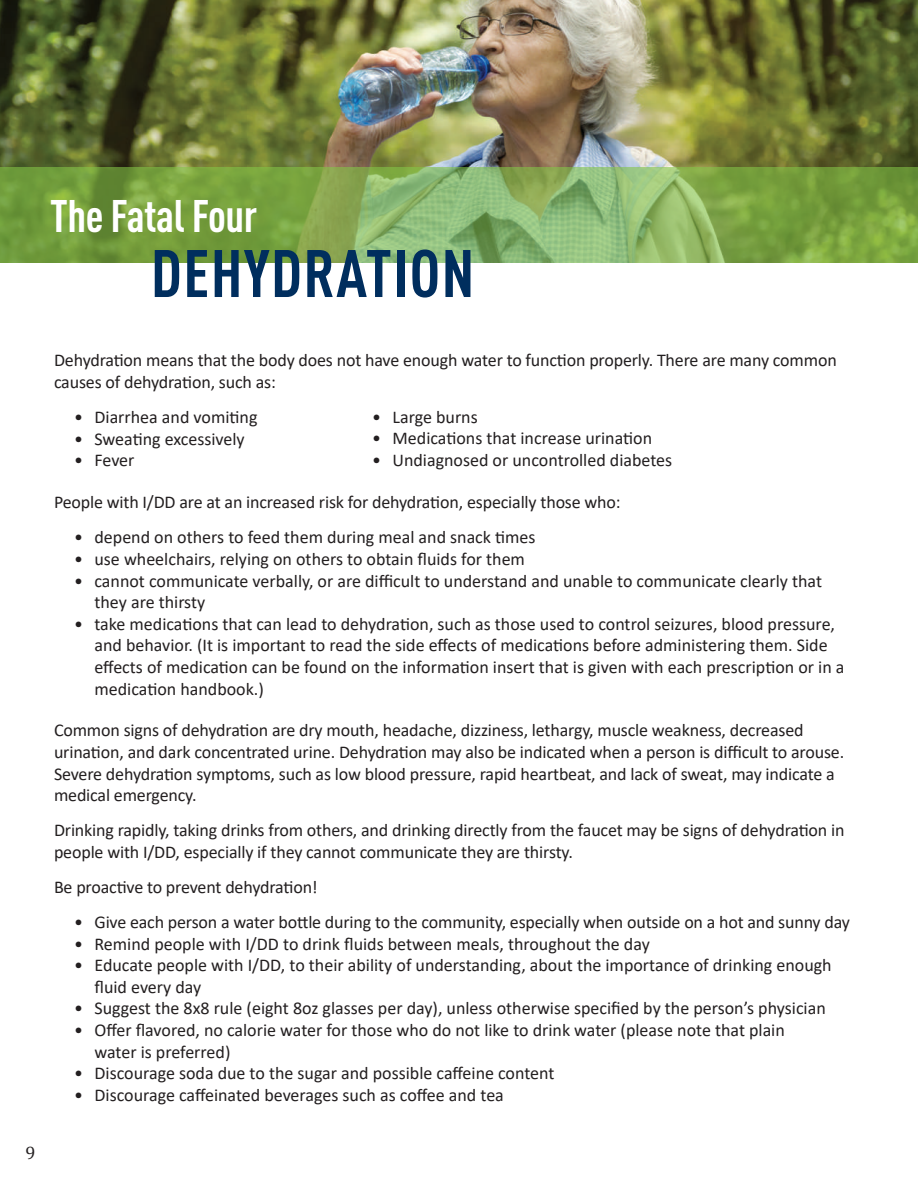
<style>
.page{position:relative;width:918px;height:1188px;background:#fff}
.page>*{position:absolute;margin:0;border:0;box-sizing:border-box;transform-origin:0 0}
.t1{font:700 condensed 66px "DIN Pro";letter-spacing:.02em;color:#002e5e}
.t2{font:700 condensed 45px "DIN Pro";letter-spacing:-.01em;color:#fff}
.t3{font:18px/21.6px "Calibri";letter-spacing:-.01em;color:#231f20}
.t4{font:18px "Cambria";color:#231f20}
</style>
<div class="page">
<img style="left:0;top:0;width:918px;height:167px">
<svg style="left:0;top:167px;width:918px;height:95px;background:#80a952"></svg>
<h2 class="t2" style="left:50px;top:182px;width:209px">The Fatal Four</h2>
<h1 class="t1" style="left:151px;top:224px;width:325px">DEHYDRATION</h1>
<p class="t4" style="left:26px;top:1142px;width:11px">9</p>
<p class="t3" style="left:54px;top:349px;width:784px">Dehydration means that the body does not have enough water to function properly. There are many common causes of dehydration, such as:</p>
<p class="t3" style="left:74px;top:406px;width:185px">• Diarrhea and vomiting</p>
<p class="t3" style="left:74px;top:428px;width:172px">• Sweating excessively</p>
<p class="t3" style="left:74px;top:449px;width:62px">• Fever</p>
<p class="t3" style="left:54px;top:491px;width:568px">People with I/DD are at an increased risk for dehydration, especially those who:</p>
<p class="t3" style="left:74px;top:526px;width:463px">• depend on others to feed them during meal and snack times</p>
<p class="t3" style="left:74px;top:548px;width:452px">• use wheelchairs, relying on others to obtain fluids for them</p>
<p class="t3" style="left:94px;top:569px;width:729px;text-indent:-20px">• cannot communicate verbally, or are difficult to understand and unable to communicate clearly that they are thirsty</p>
<p class="t3" style="left:94px;top:613px;width:751px;text-indent:-20px">• take medications that can lead to dehydration, such as those used to control seizures, blood pressure, and behavior. (It is important to read the side effects of medications before administering them. Side effects of medication can be found on the information insert that is given with each prescription or in a medication handbook.)</p>
<p class="t3" style="left:54px;top:719px;width:792px">Common signs of dehydration are dry mouth, headache, dizziness, lethargy, muscle weakness, decreased urination, and dark concentrated urine. Dehydration may also be indicated when a person is difficult to arouse.<br>Severe dehydration symptoms, such as low blood pressure, rapid heartbeat, and lack of sweat, may indicate a medical emergency.</p>
<p class="t3" style="left:54px;top:819px;width:792px">Drinking rapidly, taking drinks from others, and drinking directly from the faucet may be signs of dehydration in people with I/DD, especially if they cannot communicate they are thirsty.</p>
<p class="t3" style="left:54px;top:876px;width:265px">Be proactive to prevent dehydration!</p>
<p class="t3" style="left:74px;top:911px;width:777px">• Give each person a water bottle during to the community, especially when outside on a hot and sunny day</p>
<p class="t3" style="left:74px;top:932px;width:577px">• Remind people with I/DD to drink fluids between meals, throughout the day</p>
<p class="t3" style="left:94px;top:954px;width:739px;text-indent:-20px">• Educate people with I/DD, to their ability of understanding, about the importance of drinking enough fluid every day</p>
<p class="t3" style="left:74px;top:997px;width:753px">• Suggest the 8x8 rule (eight 8oz glasses per day), unless otherwise specified by the person’s physician</p>
<p class="t3" style="left:94px;top:1019px;width:692px;text-indent:-20px">• Offer flavored, no calorie water for those who do not like to drink water (please note that plain water is preferred)</p>
<p class="t3" style="left:74px;top:1062px;width:482px">• Discourage soda due to the sugar and possible caffeine content</p>
<p class="t3" style="left:74px;top:1084px;width:431px">• Discourage caffeinated beverages such as coffee and tea</p>
<p class="t3" style="left:372px;top:406px;width:107px">• Large burns</p>
<p class="t3" style="left:372px;top:427px;width:281px">• Medications that increase urination</p>
<p class="t3" style="left:372px;top:449px;width:302px">• Undiagnosed or uncontrolled diabetes</p>
</div>
